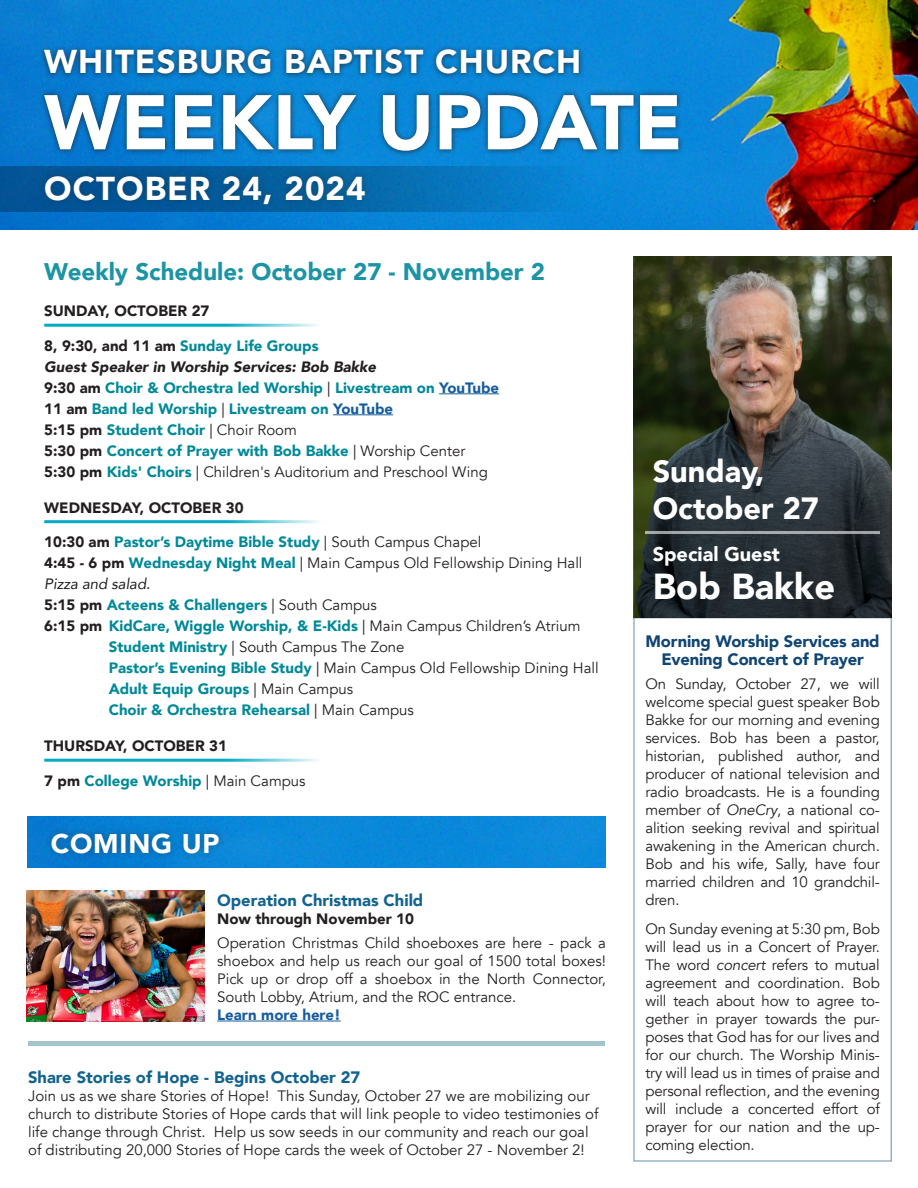
<style>
.page{position:relative;width:918px;height:1188px;background:#fff}
.page>*{position:absolute;margin:0;border:0;box-sizing:border-box;transform-origin:0 0}
.t1{font:900 76.5px "Avenir";color:#fff}
.t2{font:900 36.15px "Avenir";color:#fff}
.t3{font:900 33px "Avenir";letter-spacing:.03em;color:#fff}
.t4{font:900 30.75px "Avenir";color:#fff}
.t5{font:900 27px "Avenir";letter-spacing:.03em;color:#fff}
.t6{font:900 24px "Avenir";color:#1c94a4}
.t7{font:900 19.8px "Avenir";color:#fff}
.t8{font:900 16.5px "Avenir";color:#12648f}
.t9{font:900 16.5px/18px "Avenir";letter-spacing:-.01em;color:#0f4574;text-align:center}
.t10{font:15px/18px "Avenir";color:#231f20;text-align:justify}
.t11{font:900 15px "Avenir";color:#008998}
.t12{font:900 15px "Avenir";color:#231f20}
.t13{font:italic 900 15px "Avenir";color:#231f20}
.t14{font:italic 15px "Avenir";color:#231f20}
.t15{font:900 15px "Avenir";color:#175d9e}
.s1{color:#231f20}
.s2{font-weight:400;color:#231f20}
.s3{color:#175d9e}
.s4{font-weight:900}
.s5{font-weight:900;color:#008998}
.s6{font-style:inherit}
.s7{font-style:italic}
</style>
<div class="page">
<img style="left:0;top:0;width:918px;height:230px">
<img style="left:27px;top:817px;width:579px;height:51px">
<svg style="left:0;top:167px;width:599px;height:45px;background:#0672bb"></svg>
<hr style="left:439px;top:393px;width:60px;height:1px;background:#175d9e">
<hr style="left:333px;top:414px;width:60px;height:1px;background:#175d9e">
<hr style="left:44px;top:324px;width:286px;height:3px;background:#01abc4">
<hr style="left:44px;top:520px;width:286px;height:3px;background:#01abc4">
<hr style="left:44px;top:759px;width:286px;height:3px;background:#01abc4">
<div style="left:39px;top:44px;width:546px;height:36px;background:#231f20;opacity:.78"></div>
<div style="left:37px;top:168px;width:336px;height:43px;background:#231f20;opacity:.38"></div>
<div style="left:38px;top:89px;width:646px;height:68px;background:#231f20;opacity:.78"></div>
<div style="left:43px;top:825px;width:184px;height:36px;background:#231f20;opacity:.38"></div>
<img style="left:634px;top:256px;width:257px;height:172px">
<svg style="left:634px;top:428px;width:257px;height:190px;background:#2a3233"></svg>
<hr style="left:645px;top:531px;width:235px;height:3px;background:#fff">
<hr style="left:217px;top:1021px;width:124px;height:1px;background:#175d9e">
<img style="left:27px;top:891px;width:177px;height:130px">
<div style="left:28px;top:1041px;width:577px;height:5px;background:#a1c5ca"></div>
<p class="t3" style="left:44px;top:34px;width:539px">WHITESBURG BAPTIST CHURCH</p>
<p class="t1" style="left:44px;top:57px;width:640px">WEEKLY UPDATE</p>
<p class="t3" style="left:44px;top:160px;width:323px">OCTOBER 24, 2024</p>
<p class="t6" style="left:44px;top:251px;width:502px">Weekly Schedule: October 27 - November 2</p>
<p class="t12" style="left:44px;top:298px;width:167px">SUNDAY, OCTOBER 27</p>
<p class="t11" style="left:44px;top:333px;width:276px"><span class="s1">8, 9:30, and 11 am</span> Sunday Life Groups</p>
<p class="t13" style="left:44px;top:354px;width:333px">Guest Speaker in Worship Services: Bob Bakke</p>
<p class="t11" style="left:44px;top:375px;width:456px"><span class="s1">9:30 am</span> Choir &amp; Orchestra led Worship <span class="s2">|</span> Livestream on <span class="s3">YouTube</span></p>
<p class="t11" style="left:44px;top:396px;width:350px"><span class="s1">11 am</span> Band led Worship <span class="s2">|</span> Livestream on <span class="s3">YouTube</span></p>
<p class="t11" style="left:44px;top:417px;width:254px"><span class="s1">5:15 pm</span> Student Choir <span class="s2">|</span> <span class="s2">Choir Room</span></p>
<p class="t11" style="left:44px;top:438px;width:423px"><span class="s1">5:30 pm</span> Concert of Prayer with Bob Bakke <span class="s2">|</span> <span class="s2">Worship Center</span></p>
<p class="t10" style="left:44px;top:463px;width:445px"><span class="s4">5:30 pm</span> <span class="s5">Kids' Choirs</span> <span class="s6">|</span> Children's Auditorium and Preschool Wing</p>
<p class="t12" style="left:44px;top:495px;width:201px">WEDNESDAY, OCTOBER 30</p>
<p class="t11" style="left:44px;top:529px;width:439px"><span class="s1">10:30 am</span> Pastor’s Daytime Bible Study <span class="s2">|</span> <span class="s2">South Campus Chapel</span></p>
<p class="t10" style="left:44px;top:554px;width:540px"><span class="s4">4:45 - 6 pm</span> <span class="s5">Wednesday Night Meal</span> <span class="s6">|</span> Main Campus Old Fellowship Dining Hall</p>
<p class="t14" style="left:44px;top:575px;width:108px">Pizza and salad.</p>
<p class="t11" style="left:44px;top:592px;width:334px"><span class="s1">5:15 pm</span> Acteens &amp; Challengers <span class="s2">|</span> <span class="s2">South Campus</span></p>
<p class="t11" style="left:44px;top:613px;width:538px"><span class="s1">6:15 pm</span> KidCare, Wiggle Worship, &amp; E-Kids <span class="s2">|</span> <span class="s2">Main Campus Children’s Atrium</span></p>
<p class="t10" style="left:109px;top:638px;width:297px"><span class="s5">Student Ministry</span> <span class="s6">|</span> South Campus The Zone</p>
<p class="t10" style="left:109px;top:659px;width:492px"><span class="s5">Pastor’s Evening Bible Study</span> <span class="s6">|</span> Main Campus Old Fellowship Dining Hall</p>
<p class="t11" style="left:109px;top:676px;width:246px">Adult Equip Groups <span class="s2">|</span> <span class="s2">Main Campus</span></p>
<p class="t11" style="left:109px;top:697px;width:307px">Choir &amp; Orchestra Rehearsal <span class="s2">|</span> <span class="s2">Main Campus</span></p>
<p class="t12" style="left:44px;top:733px;width:184px">THURSDAY, OCTOBER 31</p>
<p class="t11" style="left:44px;top:768px;width:263px"><span class="s1">7 pm</span> College Worship <span class="s2">|</span> <span class="s2">Main Campus</span></p>
<p class="t5" style="left:51px;top:820px;width:170px">COMING UP</p>
<p class="t8" style="left:217px;top:886px;width:208px">Operation Christmas Child</p>
<p class="t12" style="left:217px;top:906px;width:198px">Now through November 10</p>
<p class="t10" style="left:217px;top:934px;width:390px">Operation Christmas Child shoeboxes are here - pack a shoebox and help us reach our goal of 1500 total boxes!<br>Pick up or drop off a shoebox in the North Connector, South Lobby, Atrium, and the ROC entrance.</p>
<p class="t15" style="left:217px;top:1002px;width:125px">Learn more here!</p>
<p class="t8" style="left:28px;top:1063px;width:334px">Share Stories of Hope - Begins October 27</p>
<p class="t10" style="left:28px;top:1087px;width:572px;text-align:left">Join us as we share Stories of Hope! This Sunday, October 27 we are mobilizing our church to distribute Stories of Hope cards that will link people to video testimonies of life change through Christ. Help us sow seeds in our community and reach our goal of distributing 20,000 Stories of Hope cards the week of October 27 - November 2!</p>
<p class="t4" style="left:653px;top:444px;width:114px">Sunday,</p>
<p class="t4" style="left:653px;top:482px;width:168px">October 27</p>
<p class="t7" style="left:653px;top:537px;width:129px">Special Guest</p>
<p class="t2" style="left:653px;top:555px;width:184px">Bob Bakke</p>
<p class="t9" style="left:646px;top:632px;width:236px">Morning Worship Services and<br>Evening Concert of Prayer</p>
<p class="t10" style="left:645px;top:675px;width:236px">On Sunday, October 27, we will welcome special guest speaker Bob Bakke for our morning and evening services. Bob has been a pastor, historian, published author, and producer of national television and radio broadcasts. He is a founding member of <span class="s7">OneCry</span>, a national co&shy;alition seeking revival and spiritual awakening in the American church.<br>Bob and his wife, Sally, have four married children and 10 grandchil&shy;dren.</p>
<p class="t10" style="left:645px;top:920px;width:236px">On Sunday evening at 5:30 pm, Bob will lead us in a Concert of Prayer.<br>The word <span class="s7">concert</span> refers to mutual agreement and coordination. Bob will teach about how to agree to&shy;gether in prayer towards the pur&shy;poses that God has for our lives and for our church. The Worship Minis&shy;try will lead us in times of praise and personal reflection, and the evening will include a concerted effort of prayer for our nation and the up&shy;coming election.</p>
</div>
